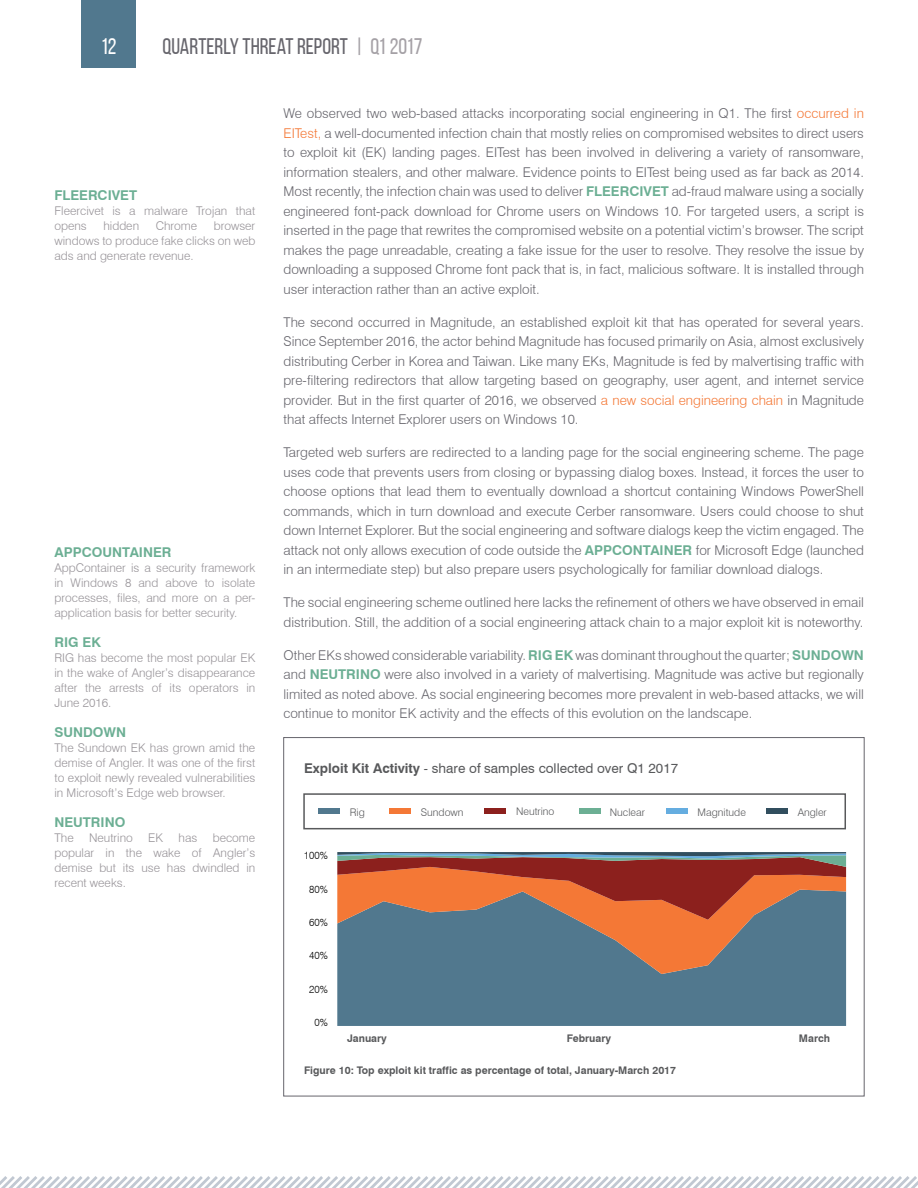
<style>
.page{position:relative;width:918px;height:1188px;background:#fff}
.page>*{position:absolute;margin:0;border:0;box-sizing:border-box;transform-origin:0 0}
.t1{font:22.5px "Bebas Neue";color:#66656c}
.t2{font:22.5px "Bebas Neue";color:#fff}
.t3{font:300 13.5px/19.5px "Swiss 721 BT";color:#66656c;text-align:justify}
.t4{font:13.5px "Swiss 721 BT";color:#58595b}
.t5{font:700 13.5px "Swiss 721 BT";color:#6caf94}
.t6{font:300 12px/15px "Swiss 721 BT";color:#979398;text-align:justify}
.t7{font:700 10.5px "Swiss 721 BT";color:#58595b}
.t8{font:300 10.5px "Swiss 721 BT";color:#58595b}
.t9{font:300 10.5px "Swiss 721 BT";color:#000;scale:.95 1}
.s1{color:#a5a1a6}
.s2{color:#f47836}
.s3{font-weight:700;color:#6caf94}
.s4{font-weight:700}
</style>
<div class="page">
<svg style="left:0;top:1176px;width:918px;height:12px"></svg>
<div style="left:82px;top:0;width:54px;height:68px;background:#51788e"></div>
<div style="left:303px;top:793px;width:543px;height:36px;border:2px solid #58595b"></div>
<div style="left:389px;top:808px;width:22px;height:6px;background:#f47836"></div>
<div style="left:579px;top:808px;width:22px;height:6px;background:#6caf94"></div>
<div style="left:485px;top:808px;width:21px;height:6px;background:#8c201d"></div>
<div style="left:666px;top:808px;width:22px;height:6px;background:#65ade0"></div>
<div style="left:766px;top:808px;width:22px;height:6px;background:#314e5e"></div>
<div style="left:318px;top:808px;width:22px;height:6px;background:#51788e"></div>
<div style="left:337px;top:974px;width:509px;height:52px;background:#51788e"></div>
<svg style="left:337px;top:920px;width:509px;height:54px;background:#71787d"></svg>
<svg style="left:337px;top:852px;width:509px;height:68px;background:#a75c46"></svg>
<h1 class="t2" style="left:101px;top:34px;width:17px">12</h1>
<h1 class="t1" style="left:163px;top:34px;width:261px">QUARTERLY THREAT REPORT <span class="s1">| Q1 2017</span></h1>
<p class="t5" style="left:54px;top:187px;width:84px">FLEERCIVET</p>
<p class="t6" style="left:54px;top:203px;width:202px">Fleercivet is a malware Trojan that opens</p>
<p class="t6" style="left:103px;top:218px;width:37px">hidden</p>
<p class="t6" style="left:156px;top:218px;width:43px">Chrome</p>
<p class="t6" style="left:54px;top:218px;width:202px;text-indent:159px">browser windows to produce fake clicks on web ads and generate revenue.</p>
<p class="t5" style="left:54px;top:544px;width:119px">APPCOUNTAINER</p>
<p class="t6" style="left:54px;top:560px;width:202px">AppContainer is a security framework in Windows 8 and above to isolate processes, files, and more on a per&shy;application basis for better security.</p>
<p class="t5" style="left:54px;top:634px;width:48px">RIG EK</p>
<p class="t6" style="left:54px;top:650px;width:202px">RIG has become the most popular EK in the wake of Angler’s disappearance after the arrests of its operators in June 2016.</p>
<p class="t5" style="left:54px;top:724px;width:73px">SUNDOWN</p>
<p class="t6" style="left:54px;top:740px;width:202px">The Sundown EK has grown amid the demise of Angler. It was one of the first to exploit newly revealed vulnerabilities in Microsoft’s Edge web browser.</p>
<p class="t5" style="left:54px;top:814px;width:72px">NEUTRINO</p>
<p class="t6" style="left:54px;top:830px;width:21px">The</p>
<p class="t6" style="left:89px;top:830px;width:45px">Neutrino</p>
<p class="t6" style="left:148px;top:830px;width:16px">EK</p>
<p class="t6" style="left:179px;top:830px;width:20px">has</p>
<p class="t6" style="left:54px;top:830px;width:202px;text-indent:158px">become popular in the wake of Angler’s demise but its use has dwindled in recent weeks.</p>
<p class="t3" style="left:284px;top:104px;width:582px">We observed two web-based attacks incorporating social engineering in Q1. The first <span class="s2">occurred in EITest,</span> a well-documented infection chain that mostly relies on compromised websites to direct users to exploit kit (EK) landing pages. EITest has been involved in delivering a variety of ransomware, information stealers, and other malware. Evidence points to EITest being used as far back as 2014.<br>Most recently, the infection chain was used to deliver <span class="s3">FLEERCIVET</span> ad-fraud malware using a socially engineered font-pack download for Chrome users on Windows 10. For targeted users, a script is inserted in the page that rewrites the compromised website on a potential victim’s browser. The script makes the page unreadable, creating a fake issue for the user to resolve. They resolve the issue by downloading a supposed Chrome font pack that is, in fact, malicious software. It is installed through user interaction rather than an active exploit.</p>
<p class="t3" style="left:284px;top:312px;width:582px">The second occurred in Magnitude, an established exploit kit that has operated for several years.<br>Since September 2016, the actor behind Magnitude has focused primarily on Asia, almost exclusively distributing Cerber in Korea and Taiwan. Like many EKs, Magnitude is fed by malvertising traffic with pre-filtering redirectors that allow targeting based on geography, user agent, and internet service provider. But in the first quarter of 2016, we observed <span class="s2">a new social engineering chain</span> in Magnitude that affects Internet Explorer users on Windows 10.</p>
<p class="t3" style="left:284px;top:443px;width:582px">Targeted web surfers are redirected to a landing page for the social engineering scheme. The page uses code that prevents users from closing or bypassing dialog boxes. Instead, it forces the user to choose options that lead them to eventually download a shortcut containing Windows PowerShell commands, which in turn download and execute Cerber ransomware. Users could choose to shut down Internet Explorer. But the social engineering and software dialogs keep the victim engaged. The attack not only allows execution of code outside the <span class="s3">APPCONTAINER</span> for Microsoft Edge (launched in an intermediate step) but also prepare users psychologically for familiar download dialogs.</p>
<p class="t3" style="left:284px;top:592px;width:582px">The social engineering scheme outlined here lacks the refinement of others we have observed in email distribution. Still, the addition of a social engineering attack chain to a major exploit kit is noteworthy.</p>
<p class="t3" style="left:284px;top:645px;width:582px">Other EKs showed considerable variability. <span class="s3">RIG EK</span> was dominant throughout the quarter; <span class="s3">SUNDOWN </span>and <span class="s3">NEUTRINO</span> were also involved in a variety of malvertising. Magnitude was active but regionally limited as noted above. As social engineering becomes more prevalent in web-based attacks, we will continue to monitor EK activity and the effects of this evolution on the landscape.</p>
<p class="t4" style="left:304px;top:760px;width:376px"><span class="s4">Exploit Kit Activity</span> - share of samples collected over Q1 2017</p>
<p class="t9" style="left:304px;top:849px;width:27px">100%</p>
<p class="t9" style="left:309px;top:883px;width:21px">80%</p>
<p class="t9" style="left:309px;top:916px;width:21px">60%</p>
<p class="t9" style="left:309px;top:949px;width:21px">40%</p>
<p class="t9" style="left:309px;top:982px;width:21px">20%</p>
<p class="t9" style="left:314px;top:1016px;width:16px">0%</p>
<p class="t8" style="left:350px;top:805px;width:17px">Rig</p>
<p class="t8" style="left:421px;top:805px;width:44px">Sundown</p>
<p class="t8" style="left:516px;top:805px;width:40px">Neutrino</p>
<p class="t8" style="left:610px;top:805px;width:37px">Nuclear</p>
<p class="t8" style="left:698px;top:805px;width:50px">Magnitude</p>
<p class="t8" style="left:798px;top:805px;width:31px">Angler</p>
<p class="t7" style="left:347px;top:1032px;width:41px">January</p>
<p class="t7" style="left:567px;top:1032px;width:46px">February</p>
<p class="t7" style="left:799px;top:1032px;width:33px">March</p>
<p class="t7" style="left:304px;top:1064px;width:374px">Figure 10: Top exploit kit traffic as percentage of total, January-March 2017</p>
</div>
